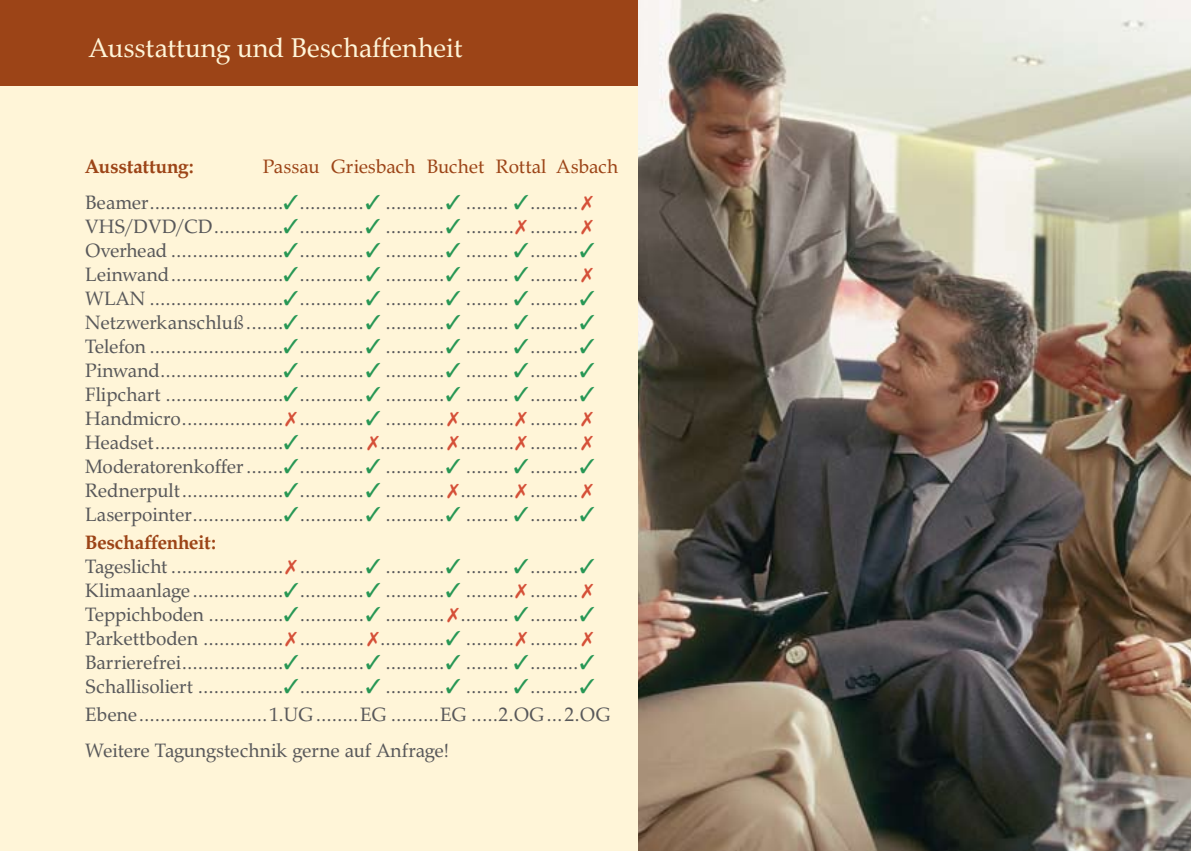
<style>
.page{position:relative;width:1191px;height:851px;background:#fff}
.page>*{position:absolute;margin:0;border:0;box-sizing:border-box;transform-origin:0 0}
.t1{font:28px "Palladio";color:#fff5d8}
.t2{font:20px/24px "Palladio";letter-spacing:-.005em;color:#58585a}
.t3{font:700 20px "Palladio";letter-spacing:-.005em;color:#9c4417}
.s1{color:#9c4417}
.s2{color:#279755}
.s3{color:#d55038}
.s4{font-weight:700;color:#9c4417}
</style>
<div class="page">
<div style="left:0;top:0;width:1191px;height:850px;background:#fff5d8"></div>
<div style="left:0;top:0;width:695px;height:85px;background:#9c4417"></div>
<img style="left:639px;top:0;width:552px;height:850px">
<h1 class="t1" style="left:88px;top:31px;width:376px">Ausstattung und Beschaffenheit</h1>
<p class="t2" style="left:85px;top:148px;width:535px;line-height:36px;text-indent:178px"><span class="s1">Passau Griesbach Buchet Rottal Asbach<br></span>Beamer.........................<span class="s2">✓</span>............<span class="s2">✓</span> ...........<span class="s2">✓</span> ........ <span class="s2">✓</span>......... <span class="s3">✗</span></p>
<p class="t2" style="left:85px;top:214px;width:511px;text-align:justify">VHS/DVD/CD.............<span class="s2">✓</span>............<span class="s2">✓</span> ...........<span class="s2">✓</span> .........<span class="s3">✗</span> ......... <span class="s3">✗ </span>Overhead .....................<span class="s2">✓</span>............<span class="s2">✓</span> ...........<span class="s2">✓</span> ........ <span class="s2">✓</span>.........<span class="s2">✓ </span>Leinwand.....................<span class="s2">✓</span>............<span class="s2">✓</span> ...........<span class="s2">✓</span> ........ <span class="s2">✓</span>......... <span class="s3">✗ </span>WLAN .........................<span class="s2">✓</span>............<span class="s2">✓</span> ...........<span class="s2">✓</span> ........ <span class="s2">✓</span>.........<span class="s2">✓ </span>Netzwerkanschluß.......<span class="s2">✓</span>............<span class="s2">✓</span> ...........<span class="s2">✓</span> ........ <span class="s2">✓</span>.........<span class="s2">✓ </span>Telefon .........................<span class="s2">✓</span>............<span class="s2">✓</span> ...........<span class="s2">✓</span> ........ <span class="s2">✓</span>.........<span class="s2">✓ </span>Pinwand.......................<span class="s2">✓</span>............<span class="s2">✓</span> ...........<span class="s2">✓</span> ........ <span class="s2">✓</span>.........<span class="s2">✓ </span>Flipchart ......................<span class="s2">✓</span>............<span class="s2">✓</span> ...........<span class="s2">✓</span> ........ <span class="s2">✓</span>.........<span class="s2">✓ </span>Handmicro...................<span class="s3">✗</span>............<span class="s2">✓</span> ........... <span class="s3">✗</span>..........<span class="s3">✗</span> ......... <span class="s3">✗ </span>Headset........................<span class="s2">✓</span>............ <span class="s3">✗</span>............ <span class="s3">✗</span>..........<span class="s3">✗</span> ......... <span class="s3">✗ </span>Moderatorenkoffer.......<span class="s2">✓</span>............<span class="s2">✓</span> ...........<span class="s2">✓</span> ........ <span class="s2">✓</span>.........<span class="s2">✓ </span>Rednerpult...................<span class="s2">✓</span>............<span class="s2">✓</span> ........... <span class="s3">✗</span>..........<span class="s3">✗</span> ......... <span class="s3">✗ </span>Laserpointer.................<span class="s2">✓</span>............<span class="s2">✓</span> ...........<span class="s2">✓</span> ........ <span class="s2">✓</span>.........<span class="s2">✓</span></p>
<p class="t2" style="left:85px;top:530px;width:511px"><span class="s4">Beschaffenheit:<br></span>Tageslicht .....................<span class="s3">✗</span>............<span class="s2">✓</span> ...........<span class="s2">✓</span> ........ <span class="s2">✓</span>.........<span class="s2">✓ </span>Klimaanlage.................<span class="s2">✓</span>............<span class="s2">✓</span> ...........<span class="s2">✓</span> .........<span class="s3">✗</span> ......... <span class="s3">✗ </span>Teppichboden ..............<span class="s2">✓</span>............<span class="s2">✓</span> ........... <span class="s3">✗</span>......... <span class="s2">✓</span>.........<span class="s2">✓ </span>Parkettboden ...............<span class="s3">✗</span>............ <span class="s3">✗</span>............<span class="s2">✓</span> .........<span class="s3">✗</span> ......... <span class="s3">✗ </span>Barrierefrei...................<span class="s2">✓</span>............<span class="s2">✓</span> ...........<span class="s2">✓</span> ........ <span class="s2">✓</span>.........<span class="s2">✓ </span>Schallisoliert ................<span class="s2">✓</span>............<span class="s2">✓</span> ...........<span class="s2">✓</span> ........ <span class="s2">✓</span>.........<span class="s2">✓</span></p>
<p class="t2" style="left:85px;top:696px;width:527px;line-height:36px">Ebene........................1.UG........EG .........EG .....2.OG...2.OG<br>Weitere Tagungstechnik gerne auf Anfrage!</p>
<p class="t3" style="left:85px;top:154px;width:111px">Ausstattung:</p>
</div>
